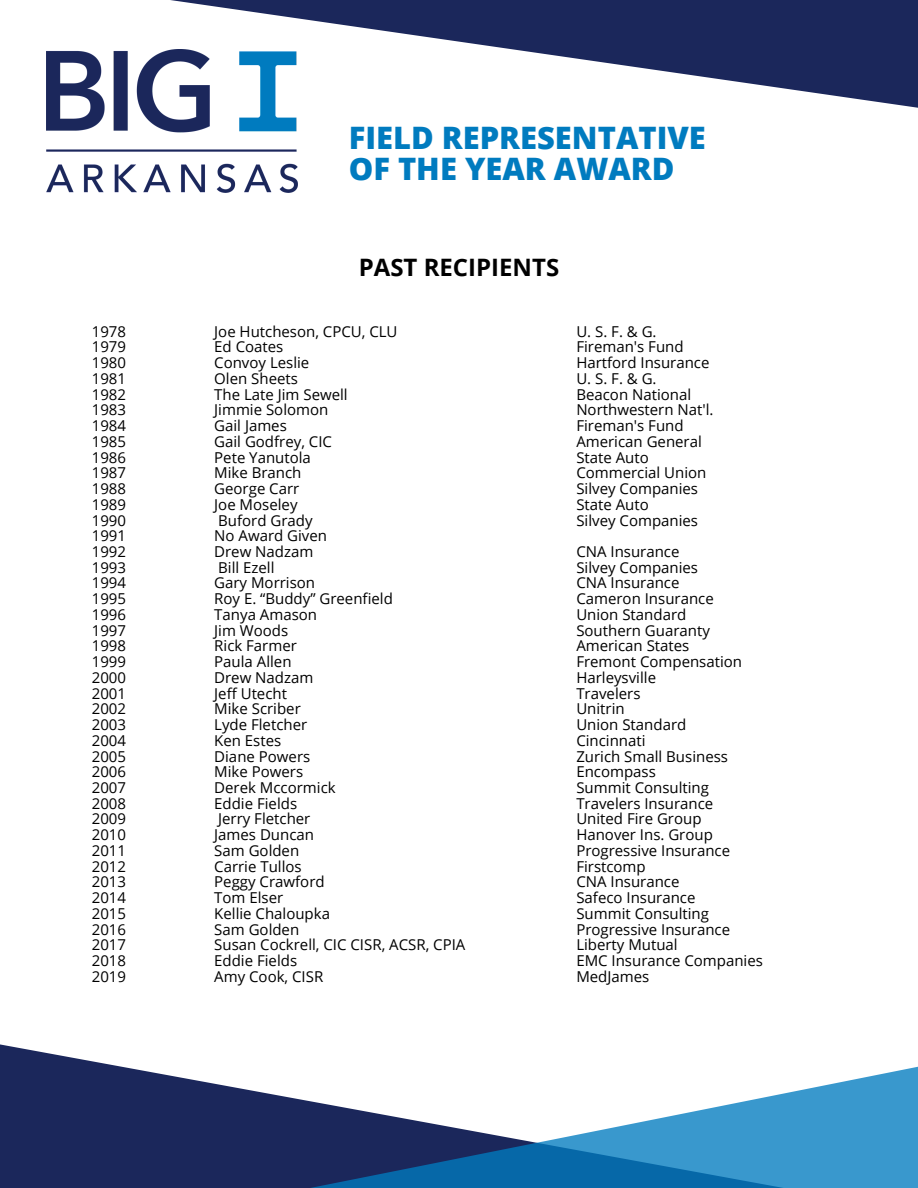
<style>
.page{position:relative;width:918px;height:1188px;background:#fff}
.page>*{position:absolute;margin:0;border:0;box-sizing:border-box;transform-origin:0 0}
.t1{font:800 30.9px/30.6px "Open Sans";color:#007bbf}
.t2{font:700 24px "Open Sans";color:#000}
.t3{font:15px/15.8px "Open Sans";color:#000}
</style>
<div class="page">
<img style="left:46px;top:51px;width:251px;height:141px">
<svg style="left:120px;top:0;width:798px;height:121px"></svg>
<svg style="left:0;top:1044px;width:120px;height:144px;background:#2c3767"></svg>
<svg style="left:120px;top:1066px;width:798px;height:122px"></svg>
<p class="t3" style="left:92px;top:323px;width:36px;text-align:justify">1978<br>1979<br>1980<br>1981<br>1982<br>1983<br>1984<br>1985<br>1986<br>1987<br>1988<br>1989<br>1990<br>1991<br>1992<br>1993<br>1994<br>1995<br>1996<br>1997<br>1998<br>1999<br>2000<br>2001<br>2002<br>2003<br>2004<br>2005<br>2006<br>2007<br>2008<br>2009<br>2010<br>2011<br>2012<br>2013<br>2014<br>2015<br>2016<br>2017<br>2018<br>2019</p>
<h1 class="t1" style="left:349px;top:122px;width:359px">FIELD REPRESENTATIVE<br>OF THE YEAR AWARD</h1>
<h2 class="t2" style="left:359px;top:251px;width:202px">PAST RECIPIENTS</h2>
<p class="t3" style="left:214px;top:323px;width:253px">Joe Hutcheson, CPCU, CLU<br>Ed Coates<br>Convoy Leslie<br>Olen Sheets<br>The Late Jim Sewell<br>Jimmie Solomon<br>Gail James<br>Gail Godfrey, CIC<br>Pete Yanutola<br>Mike Branch<br>George Carr<br>Joe Moseley<br>Buford Grady<br>No Award Given<br>Drew Nadzam<br>Bill Ezell<br>Gary Morrison<br>Roy E. “Buddy” Greenfield<br>Tanya Amason<br>Jim Woods<br>Rick Farmer<br>Paula Allen<br>Drew Nadzam<br>Jeff Utecht<br>Mike Scriber<br>Lyde Fletcher<br>Ken Estes<br>Diane Powers<br>Mike Powers<br>Derek Mccormick<br>Eddie Fields<br>Jerry Fletcher<br>James Duncan<br>Sam Golden<br>Carrie Tullos<br>Peggy Crawford<br>Tom Elser<br>Kellie Chaloupka<br>Sam Golden<br>Susan Cockrell, CIC CISR, ACSR, CPIA<br>Eddie Fields<br>Amy Cook, CISR</p>
<p class="t3" style="left:576px;top:323px;width:139px">U. S. F. &amp; G.<br>Fireman's Fund<br>Hartford Insurance<br>U. S. F. &amp; G.<br>Beacon National<br>Northwestern Nat'l.<br>Fireman's Fund<br>American General<br>State Auto<br>Commercial Union<br>Silvey Companies<br>State Auto<br>Silvey Companies</p>
<p class="t3" style="left:576px;top:543px;width:188px">CNA Insurance<br>Silvey Companies<br>CNA Insurance<br>Cameron Insurance<br>Union Standard<br>Southern Guaranty<br>American States<br>Fremont Compensation<br>Harleysville<br>Travelers<br>Unitrin<br>Union Standard<br>Cincinnati<br>Zurich Small Business<br>Encompass<br>Summit Consulting<br>Travelers Insurance<br>United Fire Group<br>Hanover Ins. Group<br>Progressive Insurance<br>Firstcomp<br>CNA Insurance<br>Safeco Insurance<br>Summit Consulting<br>Progressive Insurance<br>Liberty Mutual<br>EMC Insurance Companies<br>MedJames</p>
</div>
